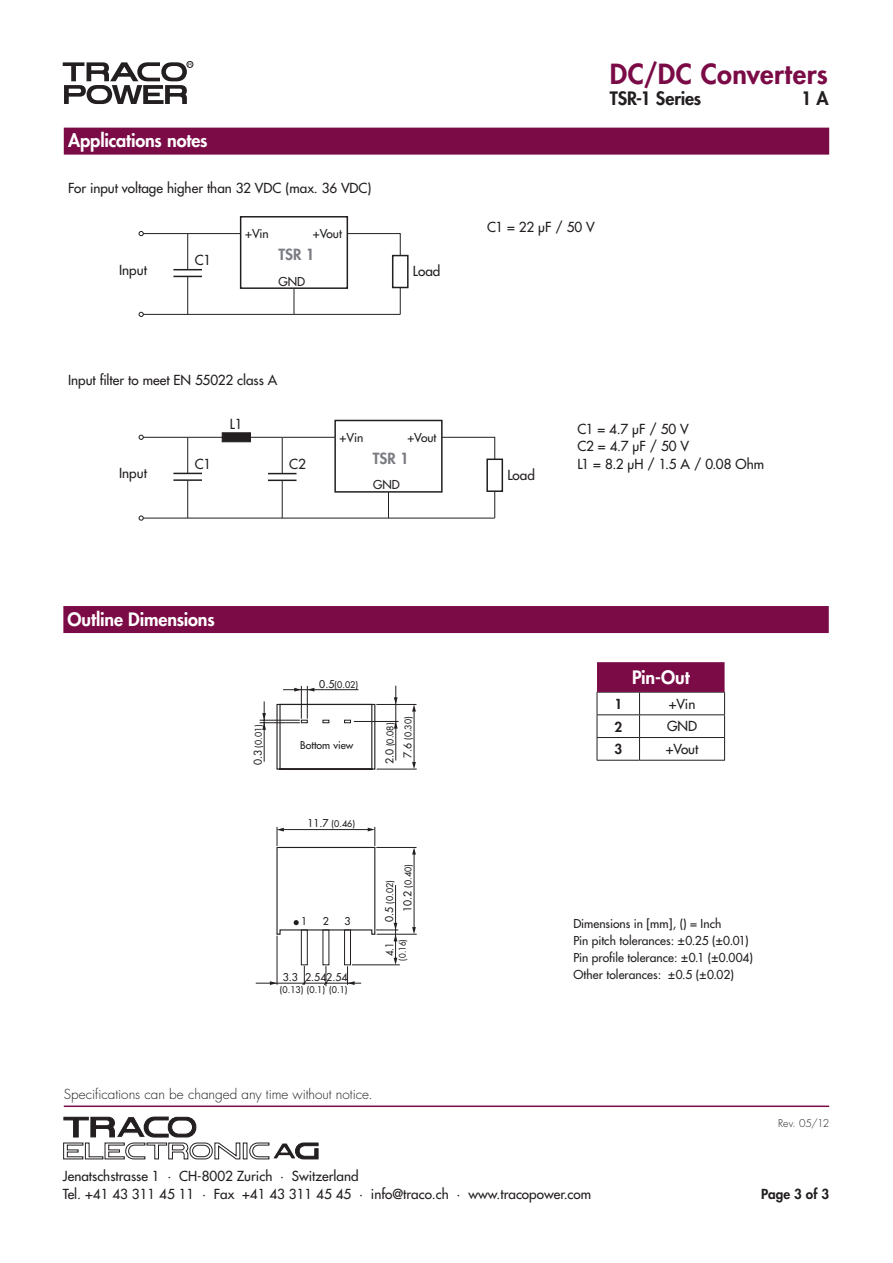
<style>
.page{position:relative;width:893px;height:1263px;background:#fff}
.page>*{position:absolute;margin:0;border:0;box-sizing:border-box;transform-origin:0 0}
.t1{font:800 27px "Futura";letter-spacing:.015em;color:#7b0b46}
.Liste_Titel_Heavy{font:800 18px "Futura";letter-spacing:-.01em;color:#fff}
.t2{font:800 18px "Futura";letter-spacing:-.01em;color:#231f20}
.t3{font:800 15px "Futura";color:#7b7c82}
.Tabelle_Heavy{font:13.5px/18px "Futura";color:#231f20}
.t4{font:300 13.5px "Futura";letter-spacing:-.005em;color:#231f20}
.Tabelle_Heavy-2{font:800 13.5px "Futura";letter-spacing:.005em;color:#231f20}
.Text_light{font:12px "Futura";letter-spacing:.005em;color:#231f20}
.t5{font:10.5px "Futura";color:#231f20}
.t6{font:300 10.5px "Futura";letter-spacing:-.01em;color:#231f20}
.t7{font:10.5px "Futura";color:#231f20;scale:.9 1}
.t8{font:9px/18.3px "Futura";color:#231f20}
.t9{font:9px "Futura";color:#231f20;scale:.9 1}
.s1{font-size:10.5px}
</style>
<div class="page">
<div style="left:187px;top:61px;width:6px;height:7px;border:1px solid #231f20;border-radius:50%"></div>
<svg style="left:63px;top:62px;width:129px;height:42px"></svg>
<hr style="left:64px;top:1105px;width:765px;height:2px;background:#7b0b46">
<svg style="left:63px;top:1116px;width:256px;height:44px"></svg>
<div style="left:63px;top:606px;width:766px;height:27px;background:#7b0b46"></div>
<hr style="left:597px;top:692px;width:42px;height:1px;background:#231f20">
<hr style="left:639px;top:692px;width:86px;height:1px;background:#231f20">
<hr style="left:597px;top:714px;width:42px;height:1px;background:#231f20">
<hr style="left:639px;top:714px;width:86px;height:1px;background:#231f20">
<hr style="left:597px;top:737px;width:42px;height:1px;background:#231f20">
<svg style="left:597px;top:692px;width:1px;height:68px"></svg>
<hr style="left:639px;top:737px;width:86px;height:1px;background:#231f20">
<svg style="left:639px;top:692px;width:1px;height:68px"></svg>
<svg style="left:724px;top:692px;width:1px;height:68px"></svg>
<hr style="left:597px;top:760px;width:42px;height:1px;background:#231f20">
<hr style="left:639px;top:760px;width:86px;height:1px;background:#231f20">
<div style="left:597px;top:662px;width:128px;height:30px;background:#7b0b46"></div>
<svg style="left:276px;top:703px;width:100px;height:67px"></svg>
<hr style="left:352px;top:964px;width:48px;height:1px;background:#231f20">
<hr style="left:377px;top:934px;width:40px;height:1px;background:#231f20">
<hr style="left:376px;top:847px;width:40px;height:1px;background:#231f20">
<svg style="left:412px;top:927px;width:4px;height:7px"></svg>
<svg style="left:412px;top:848px;width:4px;height:6px"></svg>
<hr style="left:414px;top:853px;width:1px;height:78px;background:#231f20">
<hr style="left:256px;top:983px;width:105px;height:1px;background:#231f20">
<hr style="left:377px;top:769px;width:40px;height:1px;background:#231f20">
<hr style="left:376px;top:704px;width:40px;height:1px;background:#231f20">
<svg style="left:412px;top:762px;width:4px;height:7px"></svg>
<svg style="left:412px;top:705px;width:4px;height:6px"></svg>
<hr style="left:414px;top:710px;width:1px;height:56px;background:#231f20">
<hr style="left:354px;top:721px;width:44px;height:1px;background:#231f20">
<hr style="left:396px;top:686px;width:1px;height:74px;background:#231f20">
<svg style="left:394px;top:722px;width:4px;height:6px"></svg>
<svg style="left:394px;top:697px;width:4px;height:7px"></svg>
<hr style="left:260px;top:720px;width:40px;height:1px;background:#231f20">
<hr style="left:260px;top:722px;width:40px;height:1px;background:#231f20">
<hr style="left:301px;top:686px;width:1px;height:33px;background:#231f20">
<hr style="left:307px;top:686px;width:1px;height:33px;background:#231f20">
<hr style="left:264px;top:701px;width:1px;height:61px;background:#231f20">
<svg style="left:262px;top:713px;width:4px;height:17px"></svg>
<svg style="left:307px;top:688px;width:7px;height:3px"></svg>
<hr style="left:283px;top:689px;width:75px;height:1px;background:#231f20">
<svg style="left:294px;top:688px;width:7px;height:3px"></svg>
<svg style="left:270px;top:827px;width:128px;height:159px"></svg>
<div style="left:64px;top:128px;width:765px;height:27px;background:#7b0b46"></div>
<div style="left:240px;top:216px;width:108px;height:73px;border:2px solid #231f20"></div>
<hr style="left:143px;top:233px;width:98px;height:1px;background:#231f20">
<hr style="left:187px;top:234px;width:1px;height:36px;background:#231f20">
<hr style="left:187px;top:276px;width:1px;height:38px;background:#231f20">
<svg style="left:173px;top:269px;width:29px;height:1px"></svg>
<hr style="left:143px;top:314px;width:257px;height:1px;background:#231f20">
<svg style="left:400px;top:288px;width:1px;height:26px"></svg>
<div style="left:392px;top:255px;width:17px;height:33px;border:2px solid #231f20"></div>
<svg style="left:347px;top:233px;width:54px;height:23px"></svg>
<svg style="left:294px;top:288px;width:1px;height:26px"></svg>
<svg style="left:173px;top:276px;width:29px;height:1px"></svg>
<svg style="left:139px;top:231px;width:5px;height:5px"></svg>
<svg style="left:139px;top:312px;width:5px;height:5px"></svg>
<div style="left:334px;top:420px;width:109px;height:73px;border:2px solid #231f20"></div>
<hr style="left:143px;top:437px;width:192px;height:1px;background:#231f20">
<hr style="left:187px;top:437px;width:1px;height:36px;background:#231f20">
<hr style="left:187px;top:480px;width:1px;height:38px;background:#231f20">
<svg style="left:173px;top:473px;width:29px;height:1px"></svg>
<hr style="left:143px;top:518px;width:352px;height:1px;background:#231f20">
<svg style="left:494px;top:492px;width:1px;height:26px"></svg>
<div style="left:486px;top:458px;width:17px;height:34px;border:2px solid #231f20"></div>
<svg style="left:441px;top:436px;width:54px;height:24px"></svg>
<svg style="left:388px;top:492px;width:1px;height:26px"></svg>
<hr style="left:173px;top:479px;width:29px;height:2px;background:#231f20">
<svg style="left:139px;top:435px;width:5px;height:5px"></svg>
<svg style="left:139px;top:516px;width:5px;height:5px"></svg>
<hr style="left:282px;top:437px;width:1px;height:37px;background:#231f20">
<hr style="left:282px;top:480px;width:1px;height:38px;background:#231f20">
<svg style="left:268px;top:473px;width:28px;height:1px"></svg>
<svg style="left:268px;top:480px;width:28px;height:1px"></svg>
<div style="left:222px;top:432px;width:29px;height:10px;background:#231f20;border:1px solid #231f20"></div>
<p class="Liste_Titel_Heavy" style="left:68px;top:129px;width:141px">Applications notes</p>
<p class="Tabelle_Heavy" style="left:68px;top:180px;width:305px">For input voltage higher than 32 VDC (max. 36 VDC)</p>
<p class="Tabelle_Heavy" style="left:119px;top:261px;width:29px">Input</p>
<p class="Tabelle_Heavy" style="left:195px;top:251px;width:18px">C1</p>
<p class="Text_light" style="left:245px;top:226px;width:25px">+Vin</p>
<p class="Text_light" style="left:313px;top:226px;width:31px">+Vout</p>
<p class="Text_light" style="left:278px;top:274px;width:28px">GND</p>
<p class="t3" style="left:278px;top:245px;width:38px">TSR 1</p>
<p class="Tabelle_Heavy" style="left:68px;top:371px;width:211px">Input filter to meet EN 55022 class A</p>
<p class="Tabelle_Heavy" style="left:230px;top:415px;width:15px">L1</p>
<p class="Tabelle_Heavy" style="left:413px;top:262px;width:29px">Load</p>
<p class="Tabelle_Heavy" style="left:119px;top:464px;width:29px">Input</p>
<p class="Tabelle_Heavy" style="left:195px;top:455px;width:18px">C1</p>
<p class="Tabelle_Heavy" style="left:289px;top:455px;width:18px">C2</p>
<p class="Text_light" style="left:340px;top:430px;width:25px">+Vin</p>
<p class="Text_light" style="left:407px;top:430px;width:31px">+Vout</p>
<p class="Text_light" style="left:373px;top:477px;width:28px">GND</p>
<p class="t3" style="left:373px;top:449px;width:38px">TSR 1</p>
<p class="t1" style="left:610px;top:57px;width:219px">DC/DC Converters</p>
<p class="t2" style="left:610px;top:87px;width:93px">TSR-1 Series</p>
<p class="t2" style="left:801px;top:87px;width:29px">1 A</p>
<p class="Tabelle_Heavy" style="left:487px;top:218px;width:109px">C1 = 22 µF / 50 V</p>
<p class="Tabelle_Heavy" style="left:507px;top:466px;width:29px">Load</p>
<p class="Tabelle_Heavy" style="left:578px;top:420px;width:113px">C1 = 4.7 µF / 50 V</p>
<p class="Tabelle_Heavy" style="left:578px;top:437px;width:113px">C2 = 4.7 µF / 50 V</p>
<p class="Tabelle_Heavy" style="left:578px;top:455px;width:188px">L1 = 8.2 µH / 1.5 A / 0.08 Ohm</p>
<p class="Liste_Titel_Heavy" style="left:68px;top:608px;width:149px">Outline Dimensions</p>
<p class="t8" style="left:249px;top:765px;width:43px;rotate:-90deg"><span class="s1">0.3</span> (0.01)</p>
<p class="t5" style="left:319px;top:678px;width:17px">0.5</p>
<p class="t8" style="left:335px;top:676px;width:25px">(0.02)</p>
<p class="t5" style="left:300px;top:738px;width:55px">Bottom view</p>
<p class="t8" style="left:307px;top:815px;width:49px"><span class="s1">11.7</span> (0.46)</p>
<p class="t5" style="left:301px;top:915px;width:8px">1</p>
<p class="t5" style="left:323px;top:915px;width:8px">2</p>
<p class="t5" style="left:344px;top:915px;width:8px">3</p>
<p class="t5" style="left:283px;top:971px;width:17px">3.3</p>
<p class="t5" style="left:305px;top:971px;width:44px">2.542.54</p>
<p class="t8" style="left:280px;top:981px;width:69px">(0.13) (0.1) (0.1)</p>
<p class="t8" style="left:381px;top:758px;width:43px;text-indent:-6px;rotate:-90deg"><span class="s1">2.0</span> (0.08)<br><span class="s1">7.6</span> (0.30)</p>
<p class="t8" style="left:381px;top:912px;width:49px;text-indent:-10px;rotate:-90deg"><span class="s1">0.5</span> (0.02)<br><span class="s1">10.2</span> (0.40)</p>
<p class="t7" style="left:383px;top:956px;width:17px;rotate:-90deg">4.1</p>
<p class="t9" style="left:397px;top:960px;width:25px;rotate:-90deg">(0.16)</p>
<p class="t4" style="left:64px;top:1086px;width:311px">Specifications can be changed any time without notice.</p>
<p class="Liste_Titel_Heavy" style="left:632px;top:666px;width:59px">Pin-Out</p>
<p class="Tabelle_Heavy-2" style="left:614px;top:695px;width:9px">1</p>
<p class="Tabelle_Heavy" style="left:669px;top:695px;width:28px">+Vin</p>
<p class="Tabelle_Heavy-2" style="left:614px;top:718px;width:9px">2</p>
<p class="Tabelle_Heavy" style="left:667px;top:717px;width:32px">GND</p>
<p class="Tabelle_Heavy-2" style="left:614px;top:741px;width:9px">3</p>
<p class="Tabelle_Heavy" style="left:666px;top:740px;width:34px">+Vout</p>
<p class="Text_light" style="left:573px;top:916px;width:150px">Dimensions in [mm], () = Inch</p>
<p class="Text_light" style="left:573px;top:933px;width:177px">Pin pitch tolerances: ±0.25 (±0.01)</p>
<p class="Text_light" style="left:573px;top:950px;width:181px">Pin profile tolerance: ±0.1 (±0.004)</p>
<p class="Text_light" style="left:573px;top:967px;width:162px">Other tolerances: ±0.5 (±0.02)</p>
<p class="t6" style="left:778px;top:1116px;width:52px">Rev. 05/12</p>
<p class="Tabelle_Heavy" style="left:63px;top:1167px;width:530px">Jenatschstrasse 1 · CH-8002 Zurich · Switzerland<br>Tel. +41 43 311 45 11 · Fax +41 43 311 45 45 · info@traco.ch · www.tracopower.com</p>
<p class="Tabelle_Heavy-2" style="left:761px;top:1186px;width:69px">Page 3 of 3</p>
</div>
